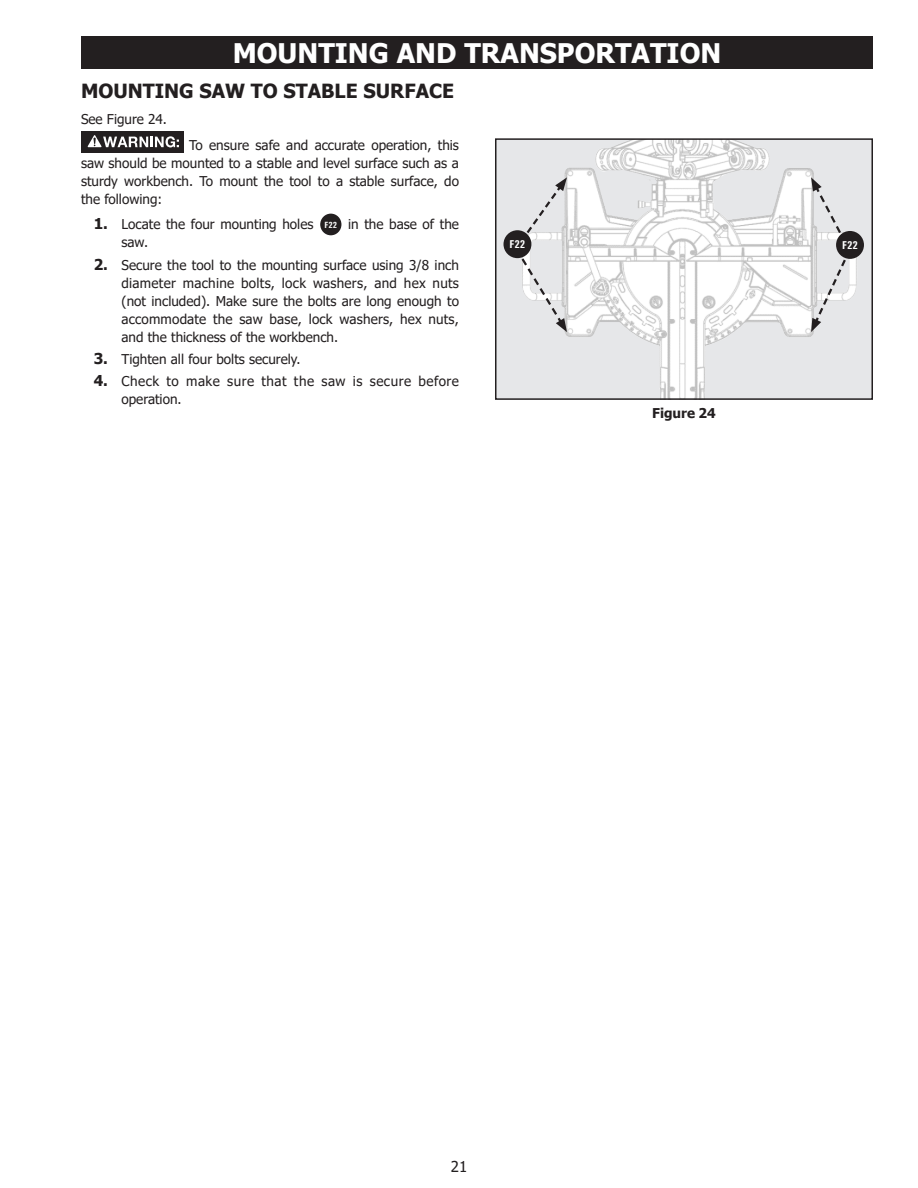
<style>
.page{position:relative;width:918px;height:1188px;background:#fff}
.page>*{position:absolute;margin:0;border:0;box-sizing:border-box;transform-origin:0 0}
.Section_Header{font:700 27px "Tahoma";color:#fff}
.Sub_Header{font:700 19.5px "Tahoma";color:#231f20}
.t1{font:15px "Tahoma";color:#231f20}
.Body_Text{font:13.5px/18px "Tahoma";color:#231f20;text-align:justify}
.Body_Text-2{font:13.5px/18px "Tahoma";letter-spacing:.035em;color:#231f20}
.Paragraph_Center{font:700 13.5px "Tahoma";color:#231f20}
.Table_of_Contents{font:700 condensed 11.4px "Univers";color:#fff}
.Table_of_Contents-2{font:700 condensed 9px "Univers";color:#fff}
.s1{font-weight:700;font-size:15px}
</style>
<div class="page">
<div style="left:81px;top:131px;width:103px;height:22px;background:#231f20"></div>
<svg style="left:88px;top:135px;width:91px;height:12px"></svg>
<div style="left:320px;top:214px;width:21px;height:21px;background:#231f20;border-radius:50%"></div>
<div style="left:81px;top:36px;width:792px;height:33px;background:#231f20"></div>
<div style="left:496px;top:139px;width:376px;height:260px;background:#e6e7e9"></div>
<img style="left:512px;top:141px;width:352px;height:256px">
<div style="left:495px;top:138px;width:378px;height:262px;border:2px solid #231f20"></div>
<svg style="left:811px;top:177px;width:37px;height:69px"></svg>
<svg style="left:811px;top:257px;width:37px;height:75px"></svg>
<svg style="left:519px;top:256px;width:48px;height:76px"></svg>
<svg style="left:518px;top:177px;width:49px;height:67px"></svg>
<div style="left:836px;top:231px;width:28px;height:28px;background:#231f20;border-radius:50%"></div>
<div style="left:504px;top:230px;width:27px;height:28px;background:#231f20;border-radius:50%"></div>
<p class="Section_Header" style="left:233px;top:34px;width:490px">MOUNTING AND TRANSPORTATION</p>
<p class="Sub_Header" style="left:81px;top:77px;width:375px">MOUNTING SAW TO STABLE SURFACE</p>
<p class="Body_Text" style="left:81px;top:111px;width:87px">See Figure 24.</p>
<p class="Body_Text" style="left:81px;top:137px;width:380px;text-indent:108px">To ensure safe and accurate operation, this saw should be mounted to a stable and level surface such as a sturdy workbench. To mount the tool to a stable surface, do the following:</p>
<p class="Body_Text" style="left:94px;top:216px;width:221px"><span class="s1">1.</span> Locate the four mounting holes</p>
<p class="Table_of_Contents-2" style="left:325px;top:219px;width:14px">F22</p>
<p class="Body_Text" style="left:348px;top:216px;width:112px">in the base of the</p>
<p class="Body_Text" style="left:122px;top:234px;width:28px">saw.</p>
<p class="Body_Text" style="left:122px;top:256px;width:339px;text-indent:-28px"><span class="s1">2.</span> Secure the tool to the mounting surface using 3/8 inch diameter machine bolts, lock washers, and hex nuts (not included). Make sure the bolts are long enough to accommodate the saw base, lock washers, hex nuts, and the thickness of the workbench.</p>
<p class="Body_Text" style="left:94px;top:351px;width:208px"><span class="s1">3.</span> Tighten all four bolts securely.</p>
<p class="Body_Text-2" style="left:122px;top:373px;width:339px;text-indent:-28px"><span class="s1">4.</span> Check to make sure that the saw is secure before operation.</p>
<p class="Table_of_Contents" style="left:509px;top:237px;width:17px">F22</p>
<p class="Table_of_Contents" style="left:842px;top:238px;width:17px">F22</p>
<p class="Paragraph_Center" style="left:652px;top:403px;width:65px">Figure 24</p>
<p class="t1" style="left:451px;top:1157px;width:18px">21</p>
</div>
